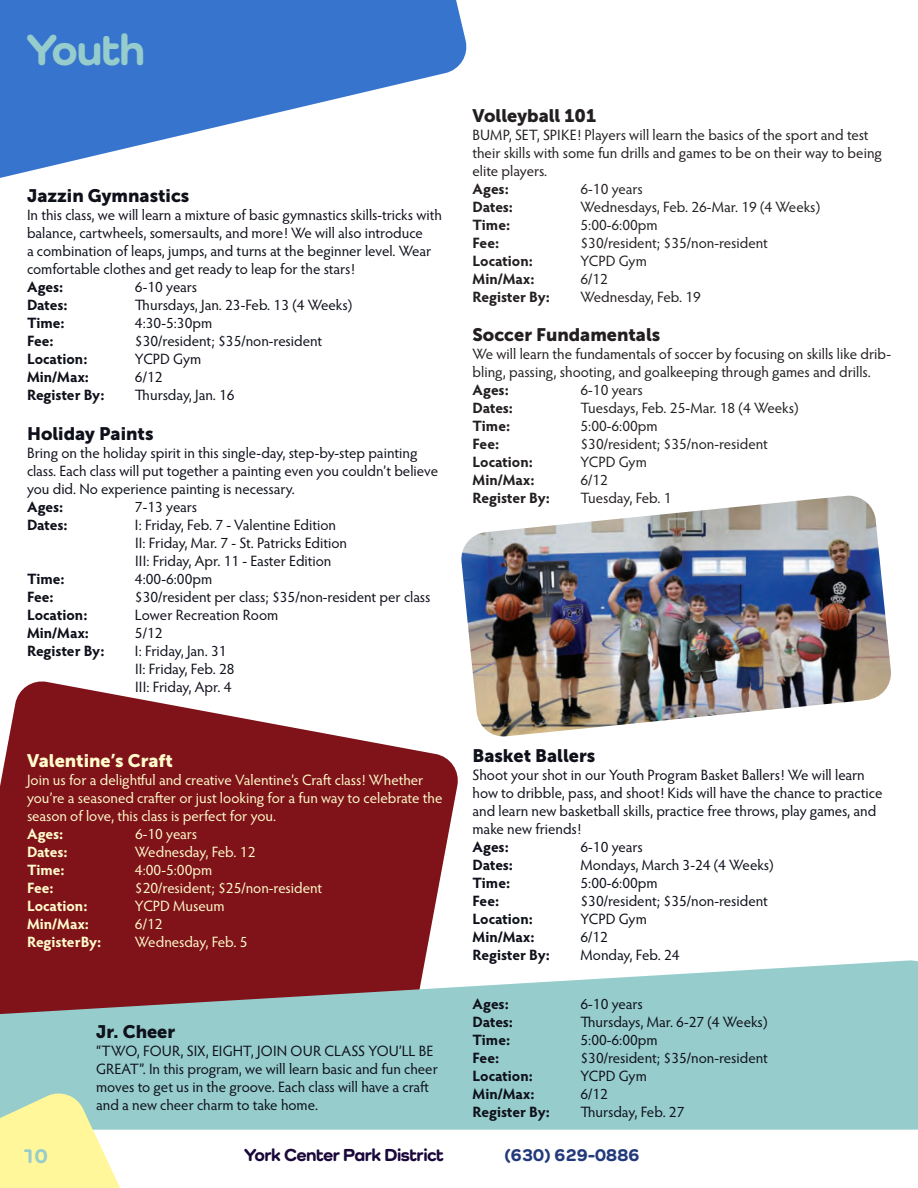
<style>
.page{position:relative;width:918px;height:1188px;background:#fff}
.page>*{position:absolute;margin:0;border:0;box-sizing:border-box;transform-origin:0 0}
.t1{font:800 45px "Como";letter-spacing:-.025em;color:#96cccc}
.t2{font:800 21px "Como";color:#96cccc}
.t3{font:18px "Museo Sans 900";color:#0e101a}
.t4{font:18px "Museo Sans 900";color:#231f20}
.t5{font:800 18px "Como";letter-spacing:-.025em;color:#1a083a}
.t6{font:18px "Museo Sans 900";color:#fffbcc}
.t7{font:800 18px "Como";letter-spacing:-.025em;color:#233a7a}
.t8{font:15px/18px "Hypatia Sans Pro";letter-spacing:-.005em;color:#0e101a}
.t9{font:15px/18px "Hypatia Sans Pro";letter-spacing:-.005em;color:#231f20}
.t10{font:15px/18px "Hypatia Sans Pro";letter-spacing:-.005em;color:#fffbcc}
.t11{font:700 15px "Hypatia Sans Pro";letter-spacing:-.005em;color:#0e101a}
.t12{font:700 15px "Hypatia Sans Pro";letter-spacing:-.005em;color:#231f20}
.t13{font:700 15px "Hypatia Sans Pro";letter-spacing:-.005em;color:#fffbcc}
</style>
<div class="page">
<svg style="left:0;top:0;width:467px;height:178px;fill:#3774cd"></svg>
<svg style="left:0;top:681px;width:458px;height:279px;fill:#7f1319"></svg>
<img style="left:461px;top:496px;width:430px;height:241px">
<svg style="left:0;top:960px;width:917px;height:170px;background:#98b8b9"></svg>
<svg style="left:917px;top:961px;width:1px;height:169px"></svg>
<svg style="left:0;top:1090px;width:159px;height:98px"></svg>
<h1 class="t1" style="left:27px;top:22px;width:120px">Youth</h1>
<p class="t3" style="left:27px;top:186px;width:164px">Jazzin Gymnastics</p>
<p class="t8" style="left:27px;top:206px;width:416px">In this class, we will learn a mixture of basic gymnastics skills-tricks with balance, cartwheels, somersaults, and more! We will also introduce<br>a combination of leaps, jumps, and turns at the beginner level. Wear comfortable clothes and get ready to leap for the stars!</p>
<p class="t11" style="left:27px;top:276px;width:38px">Ages:</p>
<p class="t8" style="left:135px;top:278px;width:64px">6-10 years</p>
<p class="t11" style="left:27px;top:294px;width:42px">Dates:</p>
<p class="t8" style="left:135px;top:296px;width:219px">Thursdays, Jan. 23-Feb. 13 (4 Weeks)</p>
<p class="t11" style="left:27px;top:312px;width:39px">Time:</p>
<p class="t8" style="left:135px;top:314px;width:79px">4:30-5:30pm</p>
<p class="t11" style="left:27px;top:330px;width:28px">Fee:</p>
<p class="t8" style="left:135px;top:332px;width:189px">$30/resident; $35/non-resident</p>
<p class="t11" style="left:27px;top:348px;width:62px">Location:</p>
<p class="t8" style="left:135px;top:350px;width:68px">YCPD Gym</p>
<p class="t11" style="left:27px;top:366px;width:64px">Min/Max:</p>
<p class="t8" style="left:135px;top:368px;width:29px">6/12</p>
<p class="t11" style="left:27px;top:384px;width:79px">Register By:</p>
<p class="t8" style="left:135px;top:386px;width:101px">Thursday, Jan. 16</p>
<p class="t3" style="left:27px;top:423px;width:128px">Holiday Paints</p>
<p class="t8" style="left:27px;top:443px;width:413px">Bring on the holiday spirit in this single-day, step-by-step painting class. Each class will put together a painting even you couldn’t believe you did. No experience painting is necessary.</p>
<p class="t11" style="left:27px;top:496px;width:38px">Ages:</p>
<p class="t8" style="left:135px;top:497px;width:64px">7-13 years</p>
<p class="t11" style="left:27px;top:514px;width:42px">Dates:</p>
<p class="t8" style="left:135px;top:515px;width:203px">I: Friday, Feb. 7 - Valentine Edition</p>
<p class="t8" style="left:135px;top:533px;width:214px">II: Friday, Mar. 7 - St. Patricks Edition</p>
<p class="t8" style="left:135px;top:551px;width:198px">III: Friday, Apr. 11 - Easter Edition</p>
<p class="t11" style="left:27px;top:568px;width:39px">Time:</p>
<p class="t8" style="left:135px;top:569px;width:79px">4:00-6:00pm</p>
<p class="t11" style="left:27px;top:586px;width:28px">Fee:</p>
<p class="t8" style="left:135px;top:587px;width:297px">$30/resident per class; $35/non-resident per class</p>
<p class="t11" style="left:27px;top:604px;width:62px">Location:</p>
<p class="t8" style="left:135px;top:605px;width:145px">Lower Recreation Room</p>
<p class="t11" style="left:27px;top:622px;width:64px">Min/Max:</p>
<p class="t8" style="left:135px;top:623px;width:29px">5/12</p>
<p class="t11" style="left:27px;top:640px;width:79px">Register By:</p>
<p class="t8" style="left:135px;top:641px;width:93px">I: Friday, Jan. 31</p>
<p class="t8" style="left:135px;top:659px;width:101px">II: Friday, Feb. 28</p>
<p class="t8" style="left:135px;top:677px;width:98px">III: Friday, Apr. 4</p>
<p class="t6" style="left:27px;top:751px;width:147px">Valentine’s Craft</p>
<p class="t10" style="left:27px;top:771px;width:417px">Join us for a delightful and creative Valentine’s Craft class! Whether you’re a seasoned crafter or just looking for a fun way to celebrate the season of love, this class is perfect for you.</p>
<p class="t13" style="left:27px;top:823px;width:38px">Ages:</p>
<p class="t10" style="left:135px;top:825px;width:64px">6-10 years</p>
<p class="t13" style="left:27px;top:841px;width:42px">Dates:</p>
<p class="t10" style="left:135px;top:843px;width:122px">Wednesday, Feb. 12</p>
<p class="t13" style="left:27px;top:859px;width:39px">Time:</p>
<p class="t10" style="left:135px;top:861px;width:79px">4:00-5:00pm</p>
<p class="t13" style="left:27px;top:877px;width:28px">Fee:</p>
<p class="t10" style="left:135px;top:879px;width:189px">$20/resident; $25/non-resident</p>
<p class="t13" style="left:27px;top:895px;width:62px">Location:</p>
<p class="t10" style="left:135px;top:897px;width:91px">YCPD Museum</p>
<p class="t13" style="left:27px;top:913px;width:64px">Min/Max:</p>
<p class="t10" style="left:135px;top:915px;width:29px">6/12</p>
<p class="t13" style="left:27px;top:931px;width:76px">RegisterBy:</p>
<p class="t10" style="left:135px;top:933px;width:114px">Wednesday, Feb. 5</p>
<p class="t3" style="left:96px;top:1022px;width:81px">Jr. Cheer</p>
<p class="t8" style="left:96px;top:1042px;width:343px">“TWO, FOUR, SIX, EIGHT, JOIN OUR CLASS YOU’LL BE GREAT”. In this program, we will learn basic and fun cheer moves to get us in the groove. Each class will have a craft and a new cheer charm to take home.</p>
<p class="t4" style="left:472px;top:105px;width:125px">Volleyball 101</p>
<p class="t9" style="left:472px;top:125px;width:411px">BUMP, SET, SPIKE! Players will learn the basics of the sport and test their skills with some fun drills and games to be on their way to being elite players.</p>
<p class="t12" style="left:472px;top:178px;width:38px">Ages:</p>
<p class="t9" style="left:580px;top:179px;width:64px">6-10 years</p>
<p class="t12" style="left:472px;top:196px;width:42px">Dates:</p>
<p class="t9" style="left:580px;top:197px;width:241px">Wednesdays, Feb. 26-Mar. 19 (4 Weeks)</p>
<p class="t12" style="left:472px;top:214px;width:39px">Time:</p>
<p class="t9" style="left:580px;top:215px;width:79px">5:00-6:00pm</p>
<p class="t12" style="left:472px;top:232px;width:28px">Fee:</p>
<p class="t9" style="left:580px;top:233px;width:189px">$30/resident; $35/non-resident</p>
<p class="t12" style="left:472px;top:250px;width:62px">Location:</p>
<p class="t9" style="left:580px;top:251px;width:68px">YCPD Gym</p>
<p class="t12" style="left:472px;top:268px;width:64px">Min/Max:</p>
<p class="t9" style="left:580px;top:269px;width:29px">6/12</p>
<p class="t12" style="left:472px;top:286px;width:79px">Register By:</p>
<p class="t9" style="left:580px;top:287px;width:122px">Wednesday, Feb. 19</p>
<p class="t4" style="left:472px;top:325px;width:189px">Soccer Fundamentals</p>
<p class="t9" style="left:472px;top:345px;width:420px">We will learn the fundamentals of soccer by focusing on skills like drib&shy;bling, passing, shooting, and goalkeeping through games and drills.</p>
<p class="t12" style="left:472px;top:379px;width:38px">Ages:</p>
<p class="t9" style="left:580px;top:381px;width:64px">6-10 years</p>
<p class="t12" style="left:472px;top:397px;width:42px">Dates:</p>
<p class="t9" style="left:580px;top:399px;width:220px">Tuesdays, Feb. 25-Mar. 18 (4 Weeks)</p>
<p class="t12" style="left:472px;top:415px;width:39px">Time:</p>
<p class="t9" style="left:580px;top:417px;width:79px">5:00-6:00pm</p>
<p class="t12" style="left:472px;top:433px;width:28px">Fee:</p>
<p class="t9" style="left:580px;top:435px;width:189px">$30/resident; $35/non-resident</p>
<p class="t12" style="left:472px;top:451px;width:62px">Location:</p>
<p class="t9" style="left:580px;top:453px;width:68px">YCPD Gym</p>
<p class="t12" style="left:472px;top:469px;width:64px">Min/Max:</p>
<p class="t9" style="left:580px;top:471px;width:29px">6/12</p>
<p class="t12" style="left:472px;top:487px;width:79px">Register By:</p>
<p class="t9" style="left:580px;top:489px;width:93px">Tuesday, Feb. 1</p>
<p class="t3" style="left:472px;top:745px;width:124px">Basket Ballers</p>
<p class="t8" style="left:472px;top:765px;width:411px">Shoot your shot in our Youth Program Basket Ballers! We will learn how to dribble, pass, and shoot! Kids will have the chance to practice and learn new basketball skills, practice free throws, play games, and make new friends!</p>
<p class="t11" style="left:472px;top:836px;width:38px">Ages:</p>
<p class="t8" style="left:580px;top:837px;width:64px">6-10 years</p>
<p class="t11" style="left:472px;top:854px;width:42px">Dates:</p>
<p class="t8" style="left:580px;top:855px;width:195px">Mondays, March 3-24 (4 Weeks)</p>
<p class="t11" style="left:472px;top:872px;width:39px">Time:</p>
<p class="t8" style="left:580px;top:873px;width:79px">5:00-6:00pm</p>
<p class="t11" style="left:472px;top:890px;width:28px">Fee:</p>
<p class="t8" style="left:580px;top:891px;width:189px">$30/resident; $35/non-resident</p>
<p class="t11" style="left:472px;top:908px;width:62px">Location:</p>
<p class="t8" style="left:580px;top:909px;width:68px">YCPD Gym</p>
<p class="t11" style="left:472px;top:926px;width:64px">Min/Max:</p>
<p class="t8" style="left:580px;top:927px;width:29px">6/12</p>
<p class="t11" style="left:472px;top:944px;width:79px">Register By:</p>
<p class="t8" style="left:580px;top:945px;width:101px">Monday, Feb. 24</p>
<p class="t11" style="left:472px;top:993px;width:38px">Ages:</p>
<p class="t8" style="left:580px;top:995px;width:64px">6-10 years</p>
<p class="t11" style="left:472px;top:1011px;width:42px">Dates:</p>
<p class="t8" style="left:580px;top:1013px;width:188px">Thursdays, Mar. 6-27 (4 Weeks)</p>
<p class="t11" style="left:472px;top:1029px;width:39px">Time:</p>
<p class="t8" style="left:580px;top:1031px;width:79px">5:00-6:00pm</p>
<p class="t11" style="left:472px;top:1047px;width:28px">Fee:</p>
<p class="t8" style="left:580px;top:1049px;width:189px">$30/resident; $35/non-resident</p>
<p class="t11" style="left:472px;top:1065px;width:62px">Location:</p>
<p class="t8" style="left:580px;top:1067px;width:68px">YCPD Gym</p>
<p class="t11" style="left:472px;top:1083px;width:64px">Min/Max:</p>
<p class="t8" style="left:580px;top:1085px;width:29px">6/12</p>
<p class="t11" style="left:472px;top:1101px;width:79px">Register By:</p>
<p class="t8" style="left:580px;top:1103px;width:106px">Thursday, Feb. 27</p>
<p class="t2" style="left:22px;top:1142px;width:28px">10</p>
<p class="t5" style="left:245px;top:1143px;width:201px">York Center Park District</p>
<p class="t7" style="left:504px;top:1144px;width:137px">(630) 629-0886</p>
</div>
